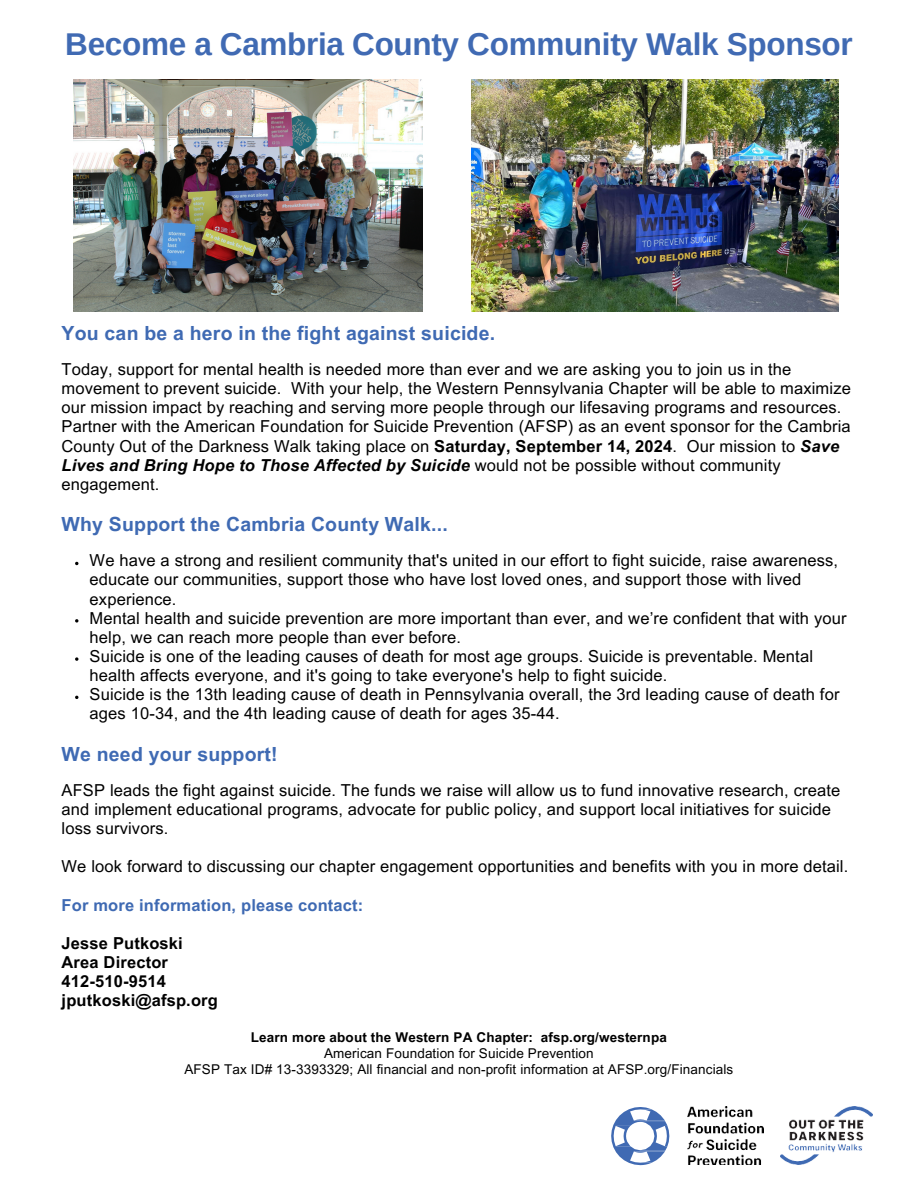
<style>
.page{position:relative;width:918px;height:1188px;background:#fff}
.page>*{position:absolute;margin:0;border:0;box-sizing:border-box;transform-origin:0 0}
.t1{font:700 31.5px "Arimo";letter-spacing:-.01em;color:#406ab3}
.t2{font:700 19.5px "Arial MT Pro";letter-spacing:.01em;color:#3f6ab3}
.t3{font:16.5px/19.2px "Arial MT Pro";letter-spacing:.01em;color:#000}
.t4{font:700 16.5px/19.2px "Arial MT Pro";letter-spacing:.01em;color:#000}
.t5{font:700 16.5px "Arial MT Pro";letter-spacing:.01em;color:#3f6ab3}
.t6{font:13.5px "Arial MT Pro";letter-spacing:.01em;color:#000}
.t7{font:700 13.5px "Arial MT Pro";letter-spacing:.01em;color:#000}
.s1{font-weight:700}
.s2{font-weight:700;font-style:italic}
</style>
<div class="page">
<svg style="left:75px;top:619px;width:3px;height:4px"></svg>
<svg style="left:75px;top:657px;width:3px;height:4px"></svg>
<svg style="left:611px;top:1107px;width:58px;height:58px"></svg>
<img style="left:688px;top:1106px;width:75px;height:59px">
<img style="left:780px;top:1106px;width:93px;height:59px">
<img style="left:74px;top:80px;width:348px;height:231px">
<img style="left:471px;top:80px;width:367px;height:231px">
<p class="t1" style="left:65px;top:26px;width:789px">Become a Cambria County Community Walk Sponsor</p>
<h1 class="t2" style="left:62px;top:326px;width:435px">You can be a hero in the fight against suicide.</h1>
<p class="t3" style="left:62px;top:362px;width:791px">Today, support for mental health is needed more than ever and we are asking you to join us in the movement to prevent suicide. With your help, the Western Pennsylvania Chapter will be able to maximize our mission impact by reaching and serving more people through our lifesaving programs and resources.<br>Partner with the American Foundation for Suicide Prevention (AFSP) as an event sponsor for the Cambria County Out of the Darkness Walk taking place on <span class="s1">Saturday, September 14, 2024</span>. Our mission to <span class="s2">Save Lives and Bring Hope to Those Affected by Suicide</span> would not be possible without community engagement.</p>
<p class="t2" style="left:62px;top:517px;width:388px">Why Support the Cambria County Walk...</p>
<h2 class="t3" style="left:90px;top:553px;width:750px">We have a strong and resilient community that's united in our effort to fight suicide, raise awareness, educate our communities, support those who have lost loved ones, and support those with lived experience.</h2>
<h4 class="t3" style="left:90px;top:610px;width:758px">Mental health and suicide prevention are more important than ever, and we’re confident that with your help, we can reach more people than ever before.</h4>
<h2 class="t3" style="left:90px;top:649px;width:725px">Suicide is one of the leading causes of death for most age groups. Suicide is preventable. Mental health affects everyone, and it's going to take everyone's help to fight suicide.</h2>
<p class="t3" style="left:90px;top:687px;width:751px">Suicide is the 13th leading cause of death in Pennsylvania overall, the 3rd leading cause of death for ages 10-34, and the 4th leading cause of death for ages 35-44.</p>
<p class="t2" style="left:62px;top:747px;width:218px">We need your support!</p>
<p class="t3" style="left:62px;top:782px;width:780px">AFSP leads the fight against suicide. The funds we raise will allow us to fund innovative research, create and implement educational programs, advocate for public policy, and support local initiatives for suicide loss survivors.</p>
<p class="t3" style="left:62px;top:859px;width:788px">We look forward to discussing our chapter engagement opportunities and benefits with you in more detail.</p>
<h2 class="t5" style="left:62px;top:899px;width:303px">For more information, please contact:</h2>
<h4 class="t4" style="left:62px;top:935px;width:158px">Jesse Putkoski<br>Area Director<br>412-510-9514 jputkoski@afsp.org</h4>
<h4 class="t7" style="left:251px;top:1032px;width:418px">Learn more about the Western PA Chapter: afsp.org/westernpa</h4>
<h3 class="t6" style="left:324px;top:1048px;width:271px">American Foundation for Suicide Prevention</h3>
<h3 class="t6" style="left:184px;top:1064px;width:550px">AFSP Tax ID# 13-3393329; All financial and non-profit information at AFSP.org/Financials</h3>
</div>
